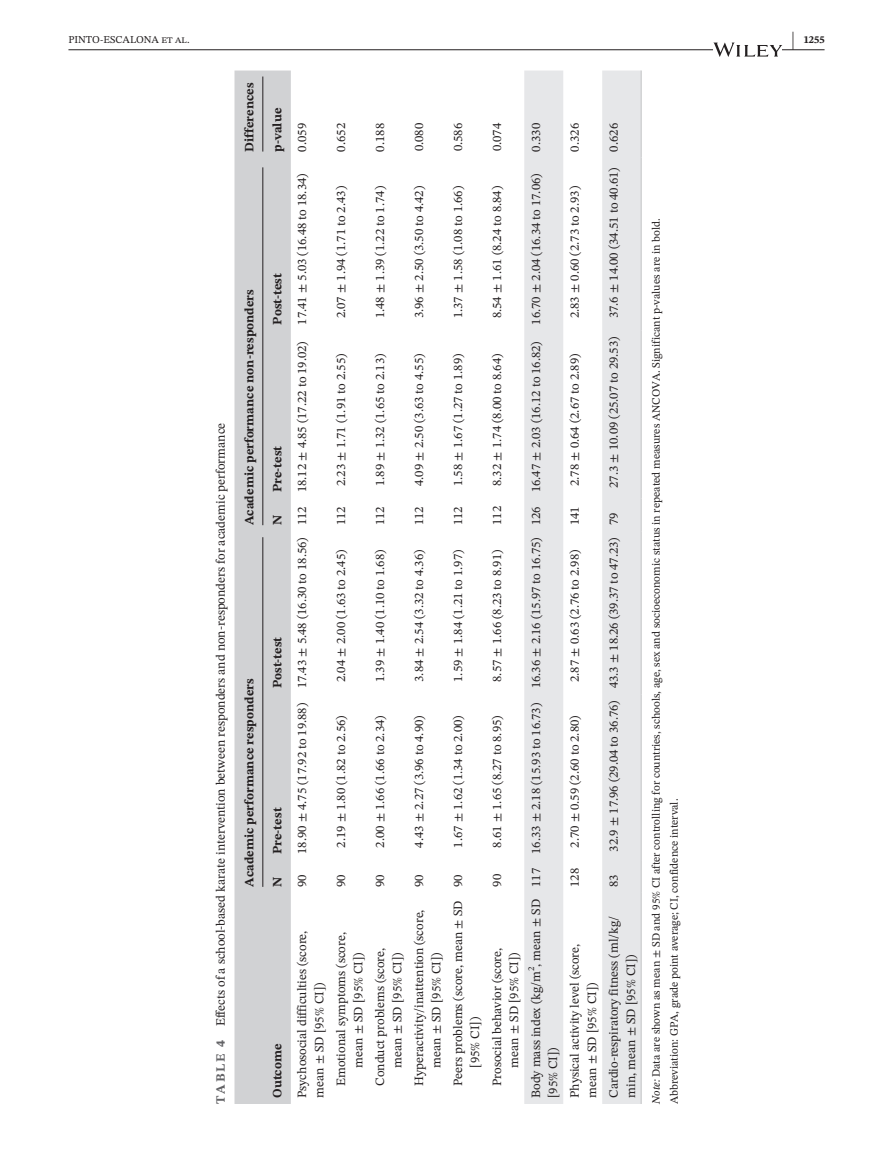
<style>
.page{position:relative;width:893px;height:1174px;background:#fff}
.page>*{position:absolute;margin:0;border:0;box-sizing:border-box;transform-origin:0 0}
.t1{font:700 21px "STIX Two Text";color:#231f20;scale:.42 1}
.t2{font:12.75px/17.2px "STIX Two Text";color:#231f20}
.t3{font:700 12.75px "STIX Two Text";color:#231f20}
.t4{font:11.25px/18px "STIX Two Text";color:#231f20}
.t5{font:10.5px "STIX Two Text";color:#231f20}
.t6{font:700 10.5px "STIX Two Text";color:#231f20}
.s1{font-weight:700;color:#636366}
.s2{font-style:italic}
</style>
<div class="page">
<hr style="left:68px;top:49px;width:756px;height:1px;background:#231f20">
<svg style="left:713px;top:43px;width:69px;height:14px"></svg>
<div style="left:234px;top:70px;width:57px;height:1034px;background:#d1d2d4"></div>
<svg style="left:524px;top:70px;width:116px;height:1034px;fill:#ededef"></svg>
<hr style="left:640px;top:893px;width:2px;height:211px;background:#d1d2d4">
<hr style="left:640px;top:860px;width:2px;height:33px;background:#d1d2d4">
<hr style="left:640px;top:694px;width:2px;height:166px;background:#d1d2d4">
<hr style="left:640px;top:531px;width:2px;height:163px;background:#d1d2d4">
<hr style="left:640px;top:498px;width:2px;height:33px;background:#d1d2d4">
<hr style="left:640px;top:331px;width:2px;height:167px;background:#d1d2d4">
<hr style="left:640px;top:157px;width:2px;height:174px;background:#d1d2d4">
<hr style="left:640px;top:70px;width:2px;height:87px;background:#d1d2d4">
<hr style="left:262px;top:537px;width:1px;height:350px;background:#231f20">
<hr style="left:262px;top:167px;width:1px;height:358px;background:#231f20">
<hr style="left:262px;top:76px;width:1px;height:75px;background:#231f20">
<h1 class="t1" style="left:792px;top:24px;width:8px">|</h1>
<p class="t5" style="left:68px;top:32px;width:123px">PINTO-ESCALONA et al.</p>
<p class="t6" style="left:804px;top:32px;width:22px">1255</p>
<p class="t2" style="left:212px;top:1104px;width:682px;rotate:-90deg"><span class="s1">TABLE 4</span> Effects of a school-based karate intervention between responders and non-responders for academic performance</p>
<p class="t3" style="left:240px;top:151px;width:70px;rotate:-90deg">Differences</p>
<p class="t3" style="left:240px;top:525px;width:237px;rotate:-90deg">Academic performance non-responders</p>
<p class="t3" style="left:240px;top:887px;width:210px;rotate:-90deg">Academic performance responders</p>
<p class="t3" style="left:268px;top:151px;width:45px;rotate:-90deg">p-value</p>
<p class="t3" style="left:268px;top:325px;width:53px;rotate:-90deg">Post-test</p>
<p class="t3" style="left:268px;top:492px;width:48px;rotate:-90deg">Pre-test</p>
<p class="t3" style="left:268px;top:525px;width:12px;rotate:-90deg">N</p>
<p class="t3" style="left:268px;top:688px;width:53px;rotate:-90deg">Post-test</p>
<p class="t3" style="left:268px;top:854px;width:48px;rotate:-90deg">Pre-test</p>
<p class="t3" style="left:268px;top:887px;width:12px;rotate:-90deg">N</p>
<p class="t3" style="left:268px;top:1098px;width:56px;rotate:-90deg">Outcome</p>
<p class="t2" style="left:293px;top:151px;width:30px;rotate:-90deg">0.059</p>
<p class="t2" style="left:293px;top:325px;width:153px;rotate:-90deg">17.41 ± 5.03 (16.48 to 18.34)</p>
<p class="t2" style="left:293px;top:854px;width:514px;rotate:-90deg">18.90 ± 4.75 (17.92 to 19.88) 17.43 ± 5.48 (16.30 to 18.56) 112 18.12 ± 4.85 (17.22 to 19.02)</p>
<p class="t2" style="left:293px;top:887px;width:14px;rotate:-90deg">90</p>
<p class="t2" style="left:293px;top:1098px;width:169px;rotate:-90deg">Psychosocial difficulties (score, mean ± SD [95% CI])</p>
<p class="t2" style="left:332px;top:151px;width:30px;rotate:-90deg">0.652</p>
<p class="t2" style="left:332px;top:318px;width:134px;rotate:-90deg">2.07 ± 1.94 (1.71 to 2.43)</p>
<p class="t2" style="left:371px;top:151px;width:30px;rotate:-90deg">0.188</p>
<p class="t2" style="left:371px;top:318px;width:134px;rotate:-90deg">1.48 ± 1.39 (1.22 to 1.74)</p>
<p class="t2" style="left:410px;top:151px;width:30px;rotate:-90deg">0.080</p>
<p class="t2" style="left:410px;top:318px;width:134px;rotate:-90deg">3.96 ± 2.50 (3.50 to 4.42)</p>
<p class="t2" style="left:449px;top:151px;width:30px;rotate:-90deg">0.586</p>
<p class="t2" style="left:449px;top:318px;width:134px;rotate:-90deg">1.37 ± 1.58 (1.08 to 1.66)</p>
<p class="t2" style="left:332px;top:486px;width:134px;rotate:-90deg">2.23 ± 1.71 (1.91 to 2.55)</p>
<p class="t2" style="left:332px;top:525px;width:20px;rotate:-90deg">112</p>
<p class="t2" style="left:332px;top:682px;width:134px;rotate:-90deg">2.04 ± 2.00 (1.63 to 2.45)</p>
<p class="t2" style="left:371px;top:486px;width:134px;rotate:-90deg">1.89 ± 1.32 (1.65 to 2.13)</p>
<p class="t2" style="left:371px;top:525px;width:20px;rotate:-90deg">112</p>
<p class="t2" style="left:371px;top:682px;width:134px;rotate:-90deg">1.39 ± 1.40 (1.10 to 1.68)</p>
<p class="t2" style="left:410px;top:486px;width:134px;rotate:-90deg">4.09 ± 2.50 (3.63 to 4.55)</p>
<p class="t2" style="left:410px;top:525px;width:20px;rotate:-90deg">112</p>
<p class="t2" style="left:410px;top:682px;width:134px;rotate:-90deg">3.84 ± 2.54 (3.32 to 4.36)</p>
<p class="t2" style="left:449px;top:486px;width:134px;rotate:-90deg">1.58 ± 1.67 (1.27 to 1.89)</p>
<p class="t2" style="left:449px;top:525px;width:20px;rotate:-90deg">112</p>
<p class="t2" style="left:449px;top:682px;width:134px;rotate:-90deg">1.59 ± 1.84 (1.21 to 1.97)</p>
<p class="t2" style="left:332px;top:847px;width:134px;rotate:-90deg">2.19 ± 1.80 (1.82 to 2.56)</p>
<p class="t2" style="left:371px;top:847px;width:134px;rotate:-90deg">2.00 ± 1.66 (1.66 to 2.34)</p>
<p class="t2" style="left:410px;top:847px;width:134px;rotate:-90deg">4.43 ± 2.27 (3.96 to 4.90)</p>
<p class="t2" style="left:449px;top:847px;width:134px;rotate:-90deg">1.67 ± 1.62 (1.34 to 2.00)</p>
<p class="t2" style="left:332px;top:887px;width:14px;rotate:-90deg">90</p>
<p class="t2" style="left:371px;top:886px;width:14px;rotate:-90deg">90</p>
<p class="t2" style="left:332px;top:1086px;width:155px;text-align:center;rotate:-90deg">Emotional symptoms (score, mean ± SD [95% CI])</p>
<p class="t2" style="left:371px;top:1068px;width:122px;text-indent:-18px;rotate:-90deg">Conduct problems (score, mean ± SD [95% CI])</p>
<p class="t2" style="left:410px;top:886px;width:14px;rotate:-90deg">90</p>
<p class="t2" style="left:410px;top:1067px;width:160px;text-indent:-18px;rotate:-90deg">Hyperactivity/inattention (score, mean ± SD [95% CI])</p>
<p class="t2" style="left:449px;top:886px;width:14px;rotate:-90deg">90</p>
<p class="t2" style="left:449px;top:1067px;width:169px;text-indent:-18px;rotate:-90deg">Peers problems (score, mean ± SD [95% CI])</p>
<p class="t2" style="left:488px;top:151px;width:30px;rotate:-90deg">0.074</p>
<p class="t2" style="left:488px;top:318px;width:134px;rotate:-90deg">8.54 ± 1.61 (8.24 to 8.84)</p>
<p class="t2" style="left:488px;top:486px;width:134px;rotate:-90deg">8.32 ± 1.74 (8.00 to 8.64)</p>
<p class="t2" style="left:488px;top:525px;width:20px;rotate:-90deg">112</p>
<p class="t2" style="left:488px;top:682px;width:134px;rotate:-90deg">8.57 ± 1.66 (8.23 to 8.91)</p>
<p class="t2" style="left:488px;top:847px;width:134px;rotate:-90deg">8.61 ± 1.65 (8.27 to 8.95)</p>
<p class="t2" style="left:488px;top:886px;width:14px;rotate:-90deg">90</p>
<p class="t2" style="left:527px;top:151px;width:30px;rotate:-90deg">0.330</p>
<p class="t2" style="left:527px;top:325px;width:153px;rotate:-90deg">16.70 ± 2.04 (16.34 to 17.06)</p>
<p class="t2" style="left:527px;top:887px;width:547px;rotate:-90deg">117 16.33 ± 2.18 (15.93 to 16.73) 16.36 ± 2.16 (15.97 to 16.75) 126 16.47 ± 2.03 (16.12 to 16.82)</p>
<p class="t2" style="left:527px;top:1098px;width:200px;rotate:-90deg">Body mass index (kg/m<sup>2</sup>, mean ± SD [95% CI])</p>
<p class="t2" style="left:488px;top:1067px;width:122px;text-indent:-18px;rotate:-90deg">Prosocial behavior (score, mean ± SD [95% CI])</p>
<p class="t2" style="left:566px;top:151px;width:30px;rotate:-90deg">0.326</p>
<p class="t2" style="left:566px;top:318px;width:134px;rotate:-90deg">2.83 ± 0.60 (2.73 to 2.93)</p>
<p class="t2" style="left:566px;top:486px;width:134px;rotate:-90deg">2.78 ± 0.64 (2.67 to 2.89)</p>
<p class="t2" style="left:566px;top:525px;width:20px;rotate:-90deg">141</p>
<p class="t2" style="left:566px;top:682px;width:134px;rotate:-90deg">2.87 ± 0.63 (2.76 to 2.98)</p>
<p class="t2" style="left:566px;top:847px;width:134px;rotate:-90deg">2.70 ± 0.59 (2.60 to 2.80)</p>
<p class="t2" style="left:566px;top:887px;width:20px;rotate:-90deg">128</p>
<p class="t2" style="left:566px;top:1098px;width:155px;rotate:-90deg">Physical activity level (score, mean ± SD [95% CI])</p>
<p class="t2" style="left:605px;top:318px;width:197px;rotate:-90deg">37.6 ± 14.00 (34.51 to 40.61) 0.626</p>
<p class="t2" style="left:605px;top:488px;width:153px;rotate:-90deg">27.3 ± 10.09 (25.07 to 29.53)</p>
<p class="t2" style="left:605px;top:851px;width:340px;rotate:-90deg">32.9 ± 17.96 (29.04 to 36.76) 43.3 ± 18.26 (39.37 to 47.23) 79</p>
<p class="t2" style="left:605px;top:887px;width:14px;rotate:-90deg">83</p>
<p class="t2" style="left:605px;top:1098px;width:184px;rotate:-90deg">Cardio-respiratory fitness (ml/kg/ min, mean ± SD [95% CI])</p>
<p class="t4" style="left:647px;top:1104px;width:887px;rotate:-90deg"><span class="s2">Note:</span> Data are shown as mean ± SD and 95% CI after controlling for countries, schools, age, sex and socioeconomic status in repeated measures ANCOVA. Significant p-values are in bold.<br>Abbreviation: GPA, grade point average; CI, confidence interval.</p>
</div>
